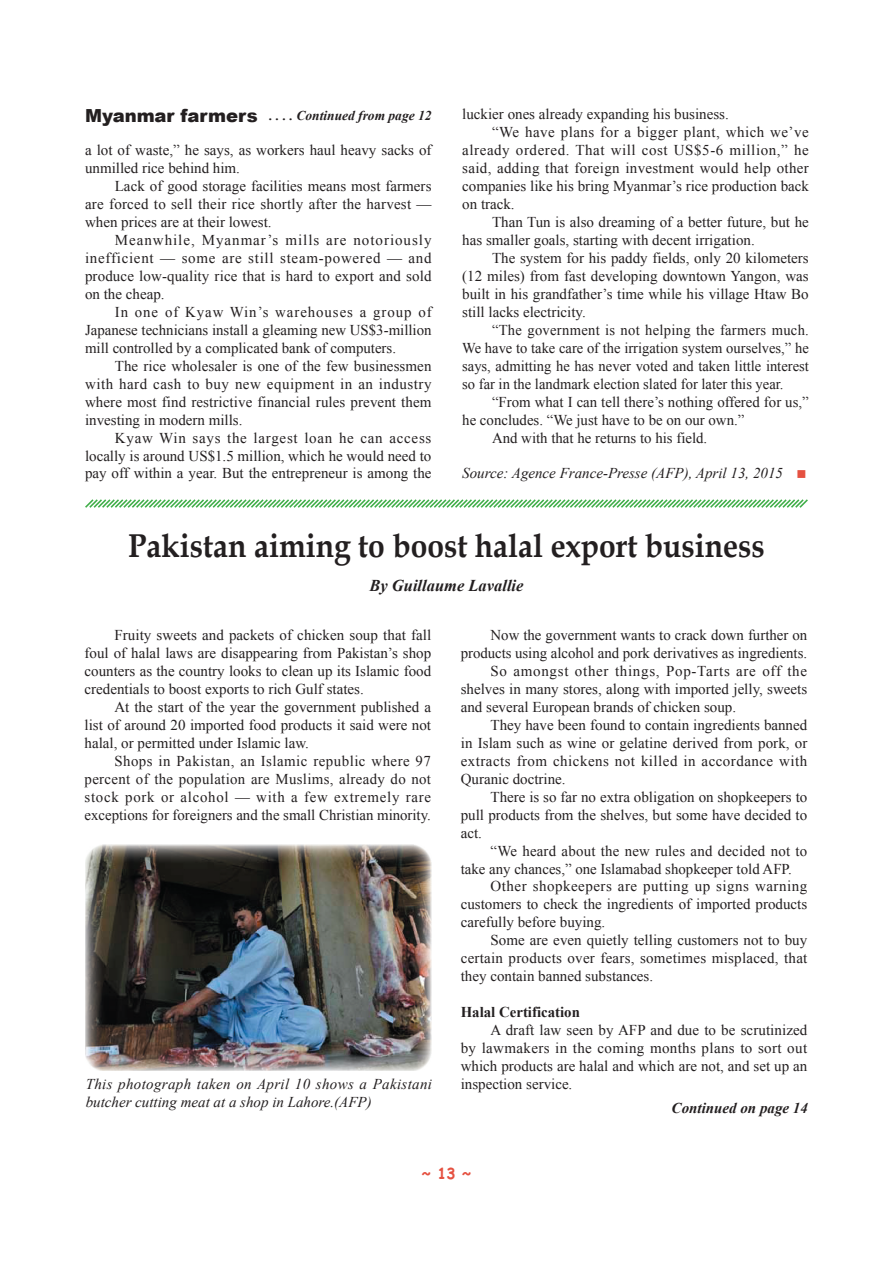
<style>
.page{position:relative;width:893px;height:1263px;background:#fff}
.page>*{position:absolute;margin:0;border:0;box-sizing:border-box;transform-origin:0 0}
.t1{font:700 33px "Book Antiqua";color:#231f20;scale:.91 1}
.t2{font:italic 700 16.5px "Times New Roman";color:#231f20}
.t3{font:15px/18px "Times New Roman";color:#231f20;text-align:justify}
.t4{font:15px "Times New Roman";letter-spacing:.02em;color:#231f20}
.t5{font:15px "Times New Roman";letter-spacing:.03em;color:#231f20}
.t6{font:italic 15px "Times New Roman";color:#231f20}
.t7{font:15px "Times New Roman";letter-spacing:.04em;color:#231f20}
.t8{font:italic 15px "Times New Roman";letter-spacing:.02em;color:#231f20}
.t9{font:15px "Times New Roman";letter-spacing:.035em;color:#231f20}
.t10{font:15px "Times New Roman";letter-spacing:.045em;color:#231f20}
.t11{font:700 15px "Times New Roman";color:#231f20}
.t12{font:italic 700 15px "Times New Roman";color:#231f20}
.t13{font:700 15px "Comic Sans MS";color:#e55141}
.t14{font:italic 700 13.5px "Times New Roman";color:#231f20}
.t15{font:13.5px "Wingdings";color:#e55141}
.s1{font-family:"Arial";font-weight:900;font-style:normal;font-size:18px}
</style>
<div class="page">
<img style="left:85px;top:844px;width:347px;height:227px">
<svg style="left:85px;top:499px;width:723px;height:9px"></svg>
<p class="t14" style="left:85px;top:106px;width:348px"><span class="s1">Myanmar farmers</span> . . . . Continued from page 12</p>
<p class="t3" style="left:85px;top:141px;width:348px">a lot of waste,” he says, as workers haul heavy sacks of unmilled rice behind him.</p>
<p class="t3" style="left:85px;top:177px;width:348px;text-indent:30px">Lack of good storage facilities means most farmers are forced to sell their rice shortly after the harvest — when prices are at their lowest.</p>
<p class="t3" style="left:85px;top:231px;width:348px;text-indent:30px">Meanwhile, Myanmar’s mills are notoriously inefficient — some are still steam-powered — and produce low-quality rice that is hard to export and sold on the cheap.</p>
<p class="t3" style="left:85px;top:303px;width:348px;text-indent:30px">In one of Kyaw Win’s warehouses a group of Japanese technicians install a gleaming new US$3-million mill controlled by a complicated bank of computers.</p>
<p class="t3" style="left:85px;top:356px;width:348px;text-indent:30px">The rice wholesaler is one of the few businessmen with hard cash to buy new equipment in an industry where most find restrictive financial rules prevent them investing in modern mills.</p>
<p class="t3" style="left:85px;top:428px;width:348px;text-indent:30px">Kyaw Win says the largest loan he can access locally is around US$1.5 million, which he would need to pay off within a year. But the entrepreneur is among the</p>
<p class="t3" style="left:462px;top:105px;width:268px">luckier ones already expanding his business.</p>
<p class="t5" style="left:492px;top:122px;width:318px">“We have plans for a bigger plant, which we’ve</p>
<p class="t7" style="left:462px;top:140px;width:348px">already ordered. That will cost US$5-6 million,” he</p>
<p class="t4" style="left:462px;top:158px;width:348px">said, adding that foreign investment would help other</p>
<p class="t3" style="left:462px;top:177px;width:348px">companies like his bring Myanmar’s rice production back</p>
<p class="t3" style="left:462px;top:195px;width:54px">on track.</p>
<p class="t3" style="left:492px;top:213px;width:318px">Than Tun is also dreaming of a better future, but he</p>
<p class="t3" style="left:462px;top:231px;width:294px">has smaller goals, starting with decent irrigation.</p>
<p class="t3" style="left:492px;top:249px;width:318px">The system for his paddy fields, only 20 kilometers</p>
<p class="t3" style="left:462px;top:267px;width:348px">(12 miles) from fast developing downtown Yangon, was</p>
<p class="t3" style="left:462px;top:285px;width:348px">built in his grandfather’s time while his village Htaw Bo</p>
<p class="t3" style="left:462px;top:303px;width:125px">still lacks electricity.</p>
<p class="t4" style="left:492px;top:320px;width:318px">“The government is not helping the farmers much.</p>
<p class="t3" style="left:462px;top:338px;width:348px">We have to take care of the irrigation system ourselves,” he</p>
<p class="t3" style="left:462px;top:356px;width:348px">says, admitting he has never voted and taken little interest</p>
<p class="t3" style="left:462px;top:374px;width:323px">so far in the landmark election slated for later this year.</p>
<p class="t3" style="left:492px;top:392px;width:318px">“From what I can tell there’s nothing offered for us,”</p>
<p class="t3" style="left:462px;top:410px;width:284px">he concludes. “We just have to be on our own.”</p>
<p class="t3" style="left:492px;top:428px;width:217px">And with that he returns to his field.</p>
<p class="t6" style="left:462px;top:463px;width:322px">Source: Agence France-Presse (AFP), April 13, 2015</p>
<p class="t15" style="left:797px;top:467px;width:12px">■</p>
<h1 class="t1" style="left:128px;top:523px;width:701px">Pakistan aiming to boost halal export business</h1>
<p class="t2" style="left:369px;top:574px;width:156px">By Guillaume Lavallie</p>
<p class="t3" style="left:85px;top:626px;width:348px;text-indent:30px">Fruity sweets and packets of chicken soup that fall foul of halal laws are disappearing from Pakistan’s shop counters as the country looks to clean up its Islamic food credentials to boost exports to rich Gulf states.</p>
<p class="t3" style="left:85px;top:698px;width:348px;text-indent:30px">At the start of the year the government published a list of around 20 imported food products it said were not halal, or permitted under Islamic law.</p>
<p class="t3" style="left:85px;top:751px;width:348px;text-indent:30px">Shops in Pakistan, an Islamic republic where 97 percent of the population are Muslims, already do not stock pork or alcohol — with a few extremely rare exceptions for foreigners and the small Christian minority.</p>
<p class="t3" style="left:490px;top:626px;width:318px">Now the government wants to crack down further on</p>
<p class="t3" style="left:461px;top:644px;width:348px">products using alcohol and pork derivatives as ingredients.</p>
<p class="t10" style="left:490px;top:661px;width:318px">So amongst other things, Pop-Tarts are off the</p>
<p class="t3" style="left:461px;top:680px;width:348px">shelves in many stores, along with imported jelly, sweets</p>
<p class="t3" style="left:461px;top:698px;width:277px">and several European brands of chicken soup.</p>
<p class="t3" style="left:490px;top:716px;width:318px">They have been found to contain ingredients banned</p>
<p class="t3" style="left:461px;top:733px;width:348px">in Islam such as wine or gelatine derived from pork, or</p>
<p class="t5" style="left:461px;top:751px;width:348px">extracts from chickens not killed in accordance with</p>
<p class="t3" style="left:461px;top:769px;width:106px">Quranic doctrine.</p>
<p class="t3" style="left:490px;top:787px;width:318px">There is so far no extra obligation on shopkeepers to</p>
<p class="t3" style="left:461px;top:805px;width:348px">pull products from the shelves, but some have decided to</p>
<p class="t3" style="left:461px;top:823px;width:23px">act.</p>
<p class="t3" style="left:490px;top:841px;width:318px">“We heard about the new rules and decided not to</p>
<p class="t3" style="left:461px;top:859px;width:333px">take any chances,” one Islamabad shopkeeper told AFP.</p>
<p class="t9" style="left:490px;top:876px;width:318px">Other shopkeepers are putting up signs warning</p>
<p class="t3" style="left:461px;top:895px;width:348px">customers to check the ingredients of imported products</p>
<p class="t3" style="left:461px;top:913px;width:146px">carefully before buying.</p>
<p class="t3" style="left:490px;top:931px;width:318px">Some are even quietly telling customers not to buy</p>
<p class="t3" style="left:461px;top:949px;width:348px">certain products over fears, sometimes misplaced, that</p>
<p class="t3" style="left:461px;top:967px;width:194px">they contain banned substances.</p>
<p class="t11" style="left:461px;top:1002px;width:121px">Halal Certification</p>
<p class="t3" style="left:461px;top:1021px;width:348px;text-indent:30px">A draft law seen by AFP and due to be scrutinized by lawmakers in the coming months plans to sort out which products are halal and which are not, and set up an</p>
<p class="t8" style="left:86px;top:1074px;width:348px">This photograph taken on April 10 shows a Pakistani</p>
<p class="t3" style="left:461px;top:1075px;width:113px">inspection service.</p>
<p class="t6" style="left:86px;top:1091px;width:288px">butcher cutting meat at a shop in Lahore.(AFP)</p>
<p class="t12" style="left:672px;top:1097px;width:138px">Continued on page 14</p>
<p class="t13" style="left:422px;top:1163px;width:51px">~ 13 ~</p>
</div>
